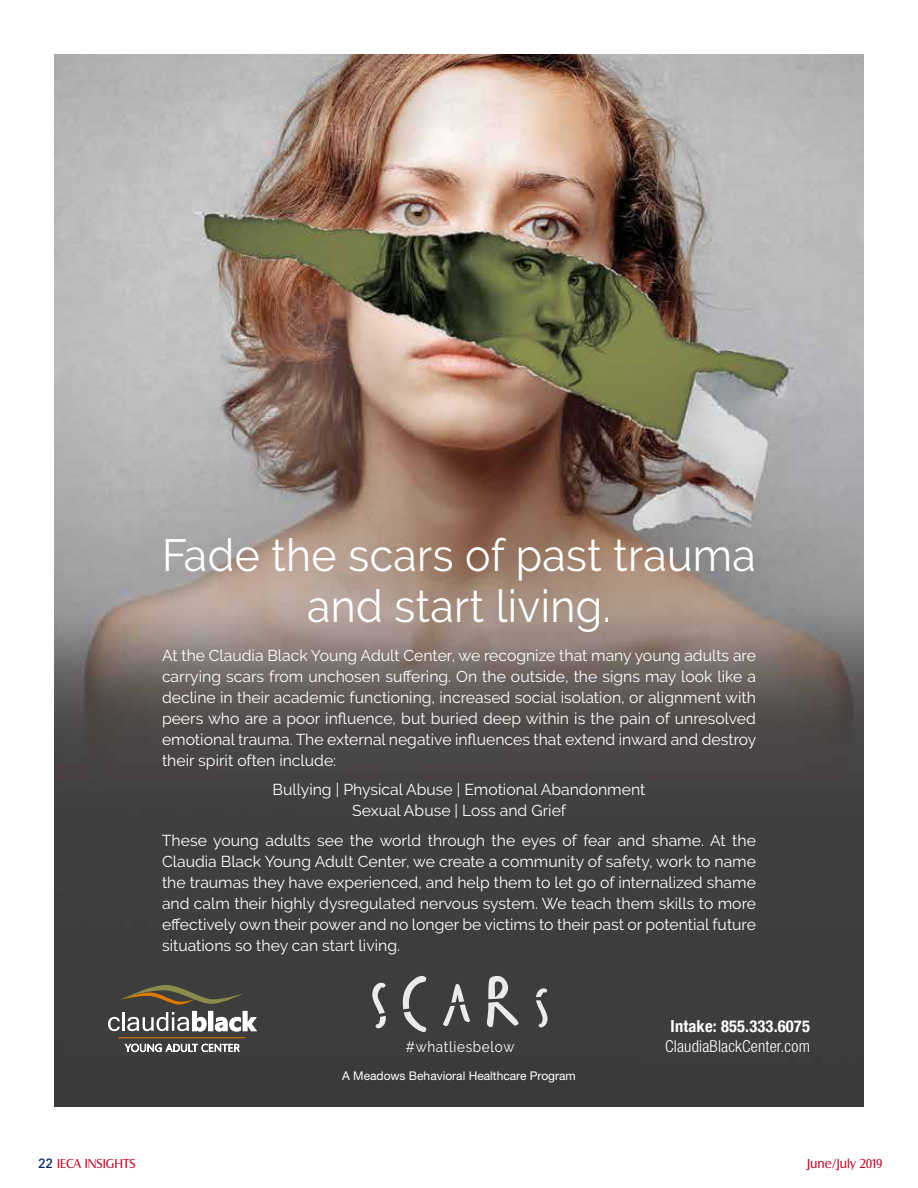
<style>
.page{position:relative;width:918px;height:1188px;background:#fff}
.page>*{position:absolute;margin:0;border:0;box-sizing:border-box;transform-origin:0 0}
.t1{font:45px/51px "Raleway";letter-spacing:.01em;color:#fff;text-align:center;scale:.95 1}
.t2{font:300 condensed 16.5px "Helvetica Neue LT Std";letter-spacing:.01em;color:#fff}
.t3{font:700 condensed 16.5px "Helvetica Neue LT Pro";letter-spacing:.01em;color:#fff}
.t4{font:15.75px/21px "Raleway";color:#fff;text-align:justify}
.t5{font:15px "Raleway";letter-spacing:.05em;color:#fff;scale:.9 1}
.t6{font:13.5px "Salzburg RR";color:#c41230}
.t7{font:12px "Helvetica Neue LT Std";color:#fff}
.s1{font-family:"Univers";color:#00245d}
</style>
<div class="page">
<img style="left:54px;top:54px;width:810px;height:1053px">
<svg style="left:372px;top:983px;width:14px;height:45px"></svg>
<svg style="left:403px;top:976px;width:23px;height:56px"></svg>
<svg style="left:487px;top:976px;width:32px;height:51px;background:#7f7f7f"></svg>
<svg style="left:536px;top:988px;width:12px;height:39px"></svg>
<svg style="left:443px;top:984px;width:27px;height:42px"></svg>
<svg style="left:108px;top:1011px;width:98px;height:20px"></svg>
<svg style="left:215px;top:1011px;width:42px;height:20px"></svg>
<svg style="left:125px;top:1044px;width:114px;height:8px"></svg>
<hr style="left:118px;top:1037px;width:128px;height:1px;background:#df7c00">
<svg style="left:120px;top:985px;width:124px;height:20px;background:#57503a"></svg>
<h1 class="t1" style="left:162px;top:530px;width:627px">Fade the scars of past trauma and start living.</h1>
<p class="t4" style="left:162px;top:645px;width:596px">At the Claudia Black Young Adult Center, we recognize that many young adults are carrying scars from unchosen suffering. On the outside, the signs may look like a decline in their academic functioning, increased social isolation, or alignment with peers who are a poor influence, but buried deep within is the pain of unresolved emotional trauma. The external negative influences that extend inward and destroy their spirit often include:</p>
<p class="t4" style="left:273px;top:779px;width:374px;text-align:center">Bullying | Physical Abuse | Emotional Abandonment<br>Sexual Abuse | Loss and Grief</p>
<p class="t4" style="left:162px;top:830px;width:596px">These young adults see the world through the eyes of fear and shame. At the Claudia Black Young Adult Center, we create a community of safety, work to name the traumas they have experienced, and help them to let go of internalized shame and calm their highly dysregulated nervous system. We teach them skills to more effectively own their power and no longer be victims to their past or potential future situations so they can start living.</p>
<p class="t5" style="left:406px;top:1038px;width:122px">#whatliesbelow</p>
<p class="t7" style="left:342px;top:1069px;width:235px">A Meadows Behavioral Healthcare Program</p>
<p class="t3" style="left:671px;top:1017px;width:141px">Intake: 855.333.6075</p>
<p class="t2" style="left:665px;top:1037px;width:146px">ClaudiaBlackCenter.com</p>
<p class="t6" style="left:38px;top:1156px;width:99px"><span class="s1">22</span> IECA INSIGHTS</p>
<p class="t6" style="left:807px;top:1156px;width:77px">June/July 2019</p>
</div>
